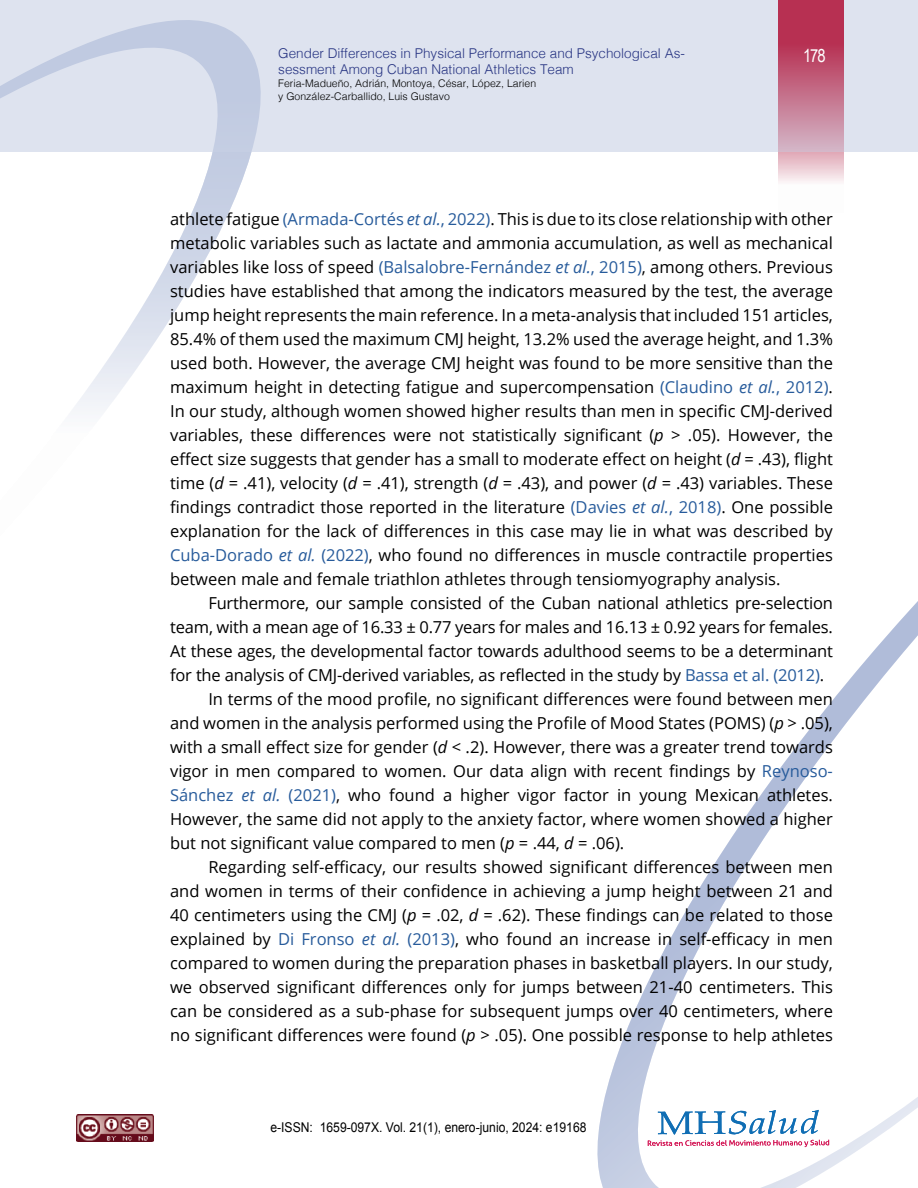
<style>
.page{position:relative;width:918px;height:1188px;background:#fff}
.page>*{position:absolute;margin:0;border:0;box-sizing:border-box;transform-origin:0 0}
.t1{font:18px "Arial Narrow";color:#fff}
.t2{font:16.5px/24px "Open Sans";color:#000;text-align:justify}
.t3{font:300 13.5px/16.2px "Helvetica";color:#283583}
.t4{font:13.5px "Arial";color:#000;scale:.9 1}
.t5{font:300 10.5px/12.6px "Helvetica";color:#000}
.s1{color:#275b9b}
.s2{font-style:italic;color:#275b9b}
.s3{font-style:italic}
</style>
<div class="page">
<img style="left:77px;top:1115px;width:76px;height:27px">
<div style="left:0;top:0;width:918px;height:151px;background:#dee3ef"></div>
<svg style="left:0;top:20px;width:274px;height:391px"></svg>
<svg style="left:597px;top:601px;width:321px;height:587px"></svg>
<svg style="left:648px;top:1107px;width:181px;height:41px"></svg>
<svg style="left:778px;top:0;width:66px;height:182px;background:#c8728b"></svg>
<p class="t3" style="left:278px;top:44px;width:383px">Ef ctos del ntrenamiento cluster sobre la hipertrofia muscular:<br>Una revisión sistemática</p>
<p class="t5" style="left:278px;top:76px;width:336px">Miguel Alarcón-Rivera, Luis Benavides-Roca, Cristian Salazar Orellana,<br>Eduardo Guzmán-Muñoz</p>
<p class="t3" style="left:278px;top:44px;width:408px">Gender Differences in Physical Performance and Psychological As&shy;sessment Among Cuban National Athletics Team</p>
<p class="t5" style="left:278px;top:76px;width:259px">Feria-Madueño, Adrián, Montoya, César, López, Larien y González-Carballido, Luis Gustavo</p>
<p class="t1" style="left:803px;top:42px;width:24px">178</p>
<p class="t2" style="left:170px;top:207px;width:664px">athlete fatigue <span class="s1">(Armada-Cortés</span> <span class="s2">et al.</span><span class="s1">, 2022)</span>. This is due to its close relationship with other metabolic variables such as lactate and ammonia accumulation, as well as mechanical variables like loss of speed <span class="s1">(Balsalobre-Fernández</span> <span class="s2">et al.</span><span class="s1">, 2015)</span>, among others. Previous studies have established that among the indicators measured by the test, the average jump height represents the main reference. In a meta-analysis that included 151 articles, 85.4% of them used the maximum CMJ height, 13.2% used the average height, and 1.3% used both. However, the average CMJ height was found to be more sensitive than the maximum height in detecting fatigue and supercompensation <span class="s1">(Claudino</span> <span class="s2">et al.</span><span class="s1">, 2012)</span>.<br>In our study, although women showed higher results than men in specific CMJ-derived variables, these differences were not statistically significant (<span class="s3">p</span> &gt; .05). However, the effect size suggests that gender has a small to moderate effect on height (<span class="s3">d</span> = .43), flight time (<span class="s3">d</span> = .41), velocity (<span class="s3">d</span> = .41), strength (<span class="s3">d</span> = .43), and power (<span class="s3">d</span> = .43) variables. These findings contradict those reported in the literature <span class="s1">(Davies</span> <span class="s2">et al.</span><span class="s1">, 2018)</span>. One possible explanation for the lack of differences in this case may lie in what was described by <span class="s1">Cuba-Dorado</span> <span class="s2">et al.</span> <span class="s1">(2022)</span>, who found no differences in muscle contractile properties between male and female triathlon athletes through tensiomyography analysis.</p>
<p class="t2" style="left:208px;top:591px;width:626px">Furthermore, our sample consisted of the Cuban national athletics pre-selection</p>
<p class="t2" style="left:170px;top:615px;width:664px">team, with a mean age of 16.33 ± 0.77 years for males and 16.13 ± 0.92 years for females.</p>
<p class="t2" style="left:170px;top:639px;width:664px">At these ages, the developmental factor towards adulthood seems to be a determinant</p>
<p class="t2" style="left:170px;top:663px;width:656px">for the analysis of CMJ-derived variables, as reflected in the study by <span class="s1">Bassa et al. (2012)</span>.</p>
<p class="t2" style="left:208px;top:687px;width:626px">In terms of the mood profile, no significant differences were found between men</p>
<p class="t2" style="left:170px;top:711px;width:664px">and women in the analysis performed using the Profile of Mood States (POMS) (<span class="s3">p</span> &gt; .05),</p>
<p class="t2" style="left:170px;top:735px;width:664px">with a small effect size for gender (<span class="s3">d</span> &lt; .2). However, there was a greater trend towards</p>
<p class="t2" style="left:170px;top:759px;width:664px">vigor in men compared to women. Our data align with recent findings by <span class="s1">Reynoso-</span></p>
<p class="t2" style="left:170px;top:783px;width:664px"><span class="s1">Sánchez</span> <span class="s2">et al.</span> <span class="s1">(2021)</span>, who found a higher vigor factor in young Mexican athletes.</p>
<p class="t2" style="left:170px;top:807px;width:664px">However, the same did not apply to the anxiety factor, where women showed a higher</p>
<p class="t2" style="left:170px;top:831px;width:456px">but not significant value compared to men (<span class="s3">p</span> = .44, <span class="s3">d</span> = .06).</p>
<p class="t2" style="left:208px;top:855px;width:626px">Regarding self-efficacy, our results showed significant differences between men</p>
<p class="t2" style="left:170px;top:879px;width:664px">and women in terms of their confidence in achieving a jump height between 21 and</p>
<p class="t2" style="left:170px;top:903px;width:664px">40 centimeters using the CMJ (<span class="s3">p</span> = .02, <span class="s3">d</span> = .62). These findings can be related to those</p>
<p class="t2" style="left:170px;top:927px;width:664px">explained by <span class="s1">Di Fronso</span> <span class="s2">et al.</span> <span class="s1">(2013)</span>, who found an increase in self-efficacy in men</p>
<p class="t2" style="left:170px;top:951px;width:664px">compared to women during the preparation phases in basketball players. In our study,</p>
<p class="t2" style="left:170px;top:975px;width:664px">we observed significant differences only for jumps between 21-40 centimeters. This</p>
<p class="t2" style="left:170px;top:999px;width:664px">can be considered as a sub-phase for subsequent jumps over 40 centimeters, where</p>
<p class="t2" style="left:170px;top:1023px;width:664px">no significant differences were found (<span class="s3">p</span> &gt; .05). One possible response to help athletes</p>
<p class="t4" style="left:270px;top:1118px;width:353px">e-ISSN: 1659-097X. Vol. 21(1), enero-junio, 2024: e19168</p>
</div>
